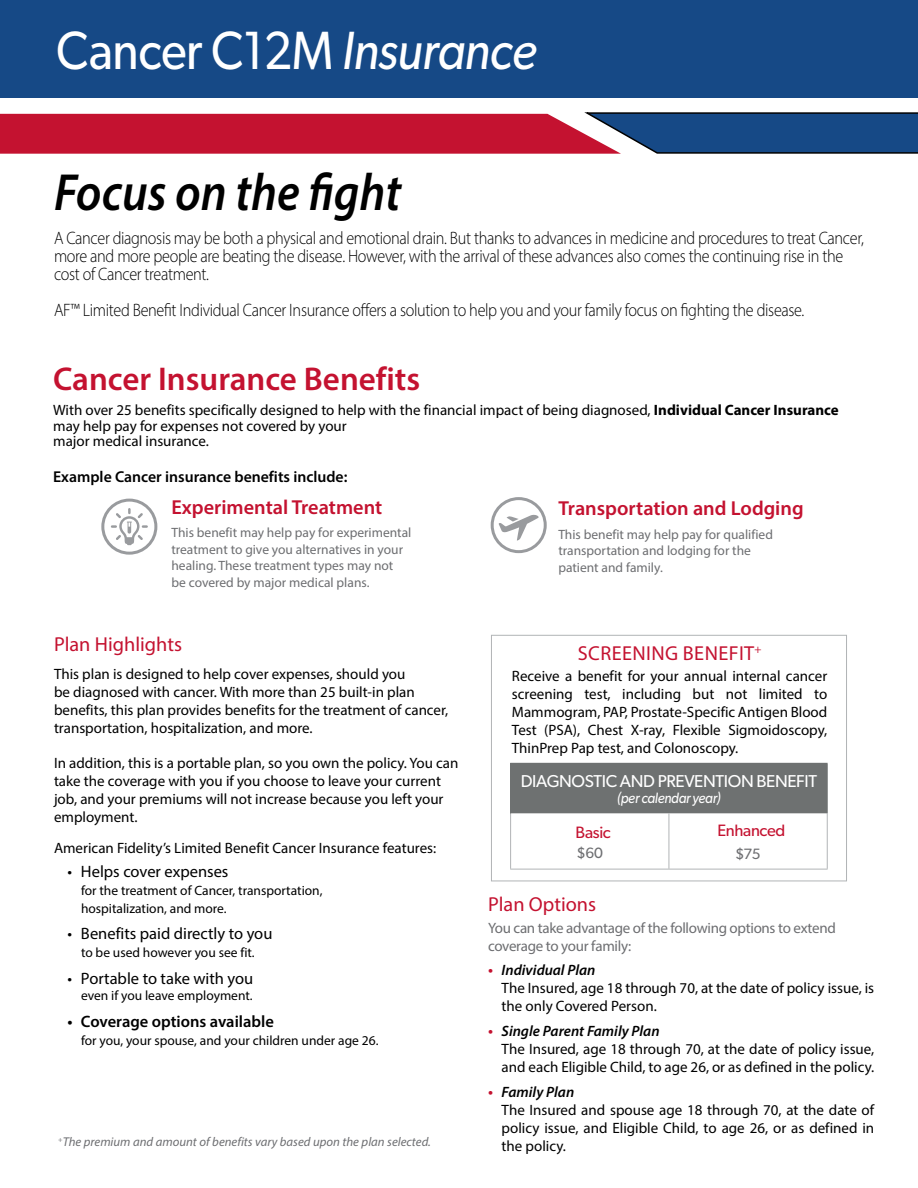
<style>
.page{position:relative;width:918px;height:1188px;background:#fff}
.page>*{position:absolute;margin:0;border:0;box-sizing:border-box;transform-origin:0 0}
.t1{font:54px "Gibson";letter-spacing:-.01em;color:#fff;scale:.9 1}
.t2{font:italic 600 52.5px "Myriad Pro";color:#000;scale:.9 1}
.t3{font:600 33px "Myriad Pro";color:#c41230}
.t4{font:600 20.25px "Myriad Pro";color:#c41230}
.t5{font:20.25px "Myriad Pro";color:#c41230}
.t6{font:20.25px "Myriad Pro";letter-spacing:.02em;color:#c41230}
.t7{font:300 18px/18px "Myriad Pro";letter-spacing:-.02em;color:#000;scale:.9 1}
.t8{font:17.25px "Gibson";letter-spacing:-.02em;color:#fff}
.t9{font:16.5px "Myriad Pro";color:#000}
.t10{font:600 16.5px "Myriad Pro";color:#000}
.t11{font:16.5px "Gibson";letter-spacing:-.02em;color:#c41230}
.t12{font:600 15.75px "Myriad Pro";color:#000}
.t13{font:15px/18px "Myriad Pro";color:#000}
.t14{font:15px/18px "Myriad Pro";letter-spacing:-.02em;color:#6d6e71}
.t15{font:italic 15px "Gibson";letter-spacing:-.02em;color:#fff;scale:.9 1}
.t16{font:15px "Gibson";color:#6d6e71}
.t17{font:13.5px/16.5px "Myriad Pro";color:#6d6e71}
.t18{font:13.5px/18px "Myriad Pro";color:#000}
.t19{font:italic 12.75px "Myriad Pro";color:#6d6e71}
.s1{font-style:italic}
.s2{font-weight:700}
.s3{font-weight:600;font-style:italic;font-size:15.75px;color:#c41230}
.s4{font-weight:600;font-style:italic}
</style>
<div class="page">
<svg style="left:0;top:112px;width:918px;height:42px;background:#913357"></svg>
<div style="left:0;top:0;width:918px;height:97px;background:#164986"></div>
<div style="left:491px;top:635px;width:356px;height:246px;background:#fff;border:1px solid #b1b4b6"></div>
<div style="left:511px;top:763px;width:316px;height:50px;background:#6e7171"></div>
<svg style="left:511px;top:813px;width:316px;height:56px"></svg>
<hr style="left:510px;top:813px;width:1px;height:56px;background:#b1b4b6">
<hr style="left:669px;top:813px;width:1px;height:56px;background:#b1b4b6">
<hr style="left:827px;top:813px;width:1px;height:56px;background:#b1b4b6">
<hr style="left:510px;top:869px;width:159px;height:1px;background:#b1b4b6">
<hr style="left:669px;top:869px;width:159px;height:1px;background:#b1b4b6">
<hr style="left:510px;top:764px;width:1px;height:49px;background:#6e7171">
<hr style="left:510px;top:763px;width:159px;height:1px;background:#6e7171">
<hr style="left:669px;top:763px;width:159px;height:1px;background:#6e7171">
<hr style="left:827px;top:764px;width:1px;height:49px;background:#6e7171">
<svg style="left:499px;top:515px;width:40px;height:26px"></svg>
<div style="left:491px;top:497px;width:56px;height:56px;border:3px solid #999b9e;border-radius:50%"></div>
<div style="left:101px;top:499px;width:56px;height:56px;border:3px solid #999b9e;border-radius:50%"></div>
<svg style="left:111px;top:508px;width:37px;height:37px"></svg>
<h1 class="t1" style="left:56px;top:18px;width:536px">Cancer C12M <span class="s1">Insurance</span></h1>
<h2 class="t2" style="left:54px;top:159px;width:387px">Focus on the fight</h2>
<p class="t7" style="left:54px;top:229px;width:901px">A Cancer diagnosis may be both a physical and emotional drain. But thanks to advances in medicine and procedures to treat Cancer, more and more people are beating the disease. However, with the arrival of these advances also comes the continuing rise in the cost of Cancer treatment.</p>
<p class="t7" style="left:54px;top:301px;width:835px">AF™ Limited Benefit Individual Cancer Insurance offers a solution to help you and your family focus on fighting the disease.</p>
<h3 class="t3" style="left:53px;top:358px;width:369px">Cancer Insurance Benefits</h3>
<p class="t13" style="left:53px;top:403px;width:787px;line-height:15.3px">With over 25 benefits specifically designed to help with the financial impact of being diagnosed, <span class="s2">Individual Cancer Insurance </span>may help pay for expenses not covered by your<br>major medical insurance.</p>
<p class="t12" style="left:53px;top:467px;width:296px">Example Cancer insurance benefits include:</p>
<h3 class="t4" style="left:558px;top:496px;width:247px">Transportation and Lodging</h3>
<p class="t17" style="left:558px;top:526px;width:216px">This benefit may help pay for qualified transportation and lodging for the patient and family.</p>
<h3 class="t4" style="left:171px;top:494px;width:212px">Experimental Treatment</h3>
<p class="t17" style="left:171px;top:524px;width:241px">This benefit may help pay for experimental treatment to give you alternatives in your healing. These treatment types may not<br>be covered by major medical plans.</p>
<h3 class="t5" style="left:54px;top:632px;width:130px">Plan Highlights</h3>
<p class="t13" style="left:54px;top:665px;width:396px">This plan is designed to help cover expenses, should you<br>be diagnosed with cancer. With more than 25 built-in plan benefits, this plan provides benefits for the treatment of cancer, transportation, hospitalization, and more.</p>
<p class="t13" style="left:54px;top:754px;width:406px">In addition, this is a portable plan, so you own the policy. You can take the coverage with you if you choose to leave your current job, and your premiums will not increase because you left your employment.</p>
<p class="t13" style="left:54px;top:839px;width:384px">American Fidelity’s Limited Benefit Cancer Insurance features:</p>
<p class="t9" style="left:68px;top:861px;width:163px">• Helps cover expenses</p>
<p class="t18" style="left:81px;top:881px;width:243px">for the treatment of Cancer, transportation, hospitalization, and more.</p>
<p class="t9" style="left:68px;top:923px;width:206px">• Benefits paid directly to you</p>
<p class="t18" style="left:81px;top:943px;width:175px">to be used however you see fit.</p>
<p class="t9" style="left:68px;top:968px;width:187px">• Portable to take with you</p>
<p class="t18" style="left:81px;top:986px;width:173px">even if you leave employment.</p>
<p class="t10" style="left:68px;top:1011px;width:208px">• Coverage options available</p>
<p class="t18" style="left:81px;top:1032px;width:299px">for you, your spouse, and your children under age 26.</p>
<p class="t19" style="left:58px;top:1134px;width:374px"><sup>+</sup>The premium and amount of benefits vary based upon the plan selected.</p>
<h3 class="t6" style="left:578px;top:641px;width:185px">SCREENING BENEFIT<sup>+</sup></h3>
<p class="t13" style="left:512px;top:667px;width:317px;text-align:justify">Receive a benefit for your annual internal cancer screening test, including but not limited to Mammogram, PAP, Prostate-Specific Antigen Blood Test (PSA), Chest X-ray, Flexible Sigmoidoscopy, ThinPrep Pap test, and Colonoscopy.</p>
<p class="t8" style="left:521px;top:771px;width:298px">DIAGNOSTIC AND PREVENTION BENEFIT</p>
<p class="t15" style="left:617px;top:789px;width:116px">(per calendar year)</p>
<p class="t11" style="left:576px;top:822px;width:37px">Basic</p>
<p class="t16" style="left:577px;top:844px;width:28px">$60</p>
<p class="t11" style="left:717px;top:821px;width:69px">Enhanced</p>
<p class="t16" style="left:735px;top:845px;width:27px">$75</p>
<h3 class="t5" style="left:488px;top:892px;width:110px">Plan Options</h3>
<p class="t14" style="left:488px;top:918px;width:349px">You can take advantage of the following options to extend coverage to your family:</p>
<p class="t13" style="left:502px;top:961px;width:374px;text-indent:-14px"><span class="s3">•</span> <span class="s4">Individual Plan<br></span>The Insured, age 18 through 70, at the date of policy issue, is the only Covered Person.</p>
<p class="t13" style="left:502px;top:1022px;width:374px;text-indent:-14px"><span class="s3">•</span> <span class="s4">Single Parent Family Plan<br></span>The Insured, age 18 through 70, at the date of policy issue, and each Eligible Child, to age 26, or as defined in the policy.</p>
<p class="t13" style="left:502px;top:1083px;width:374px;text-indent:-14px"><span class="s3">•</span> <span class="s4">Family Plan<br></span>The Insured and spouse age 18 through 70, at the date of policy issue, and Eligible Child, to age 26, or as defined in the policy.</p>
</div>
